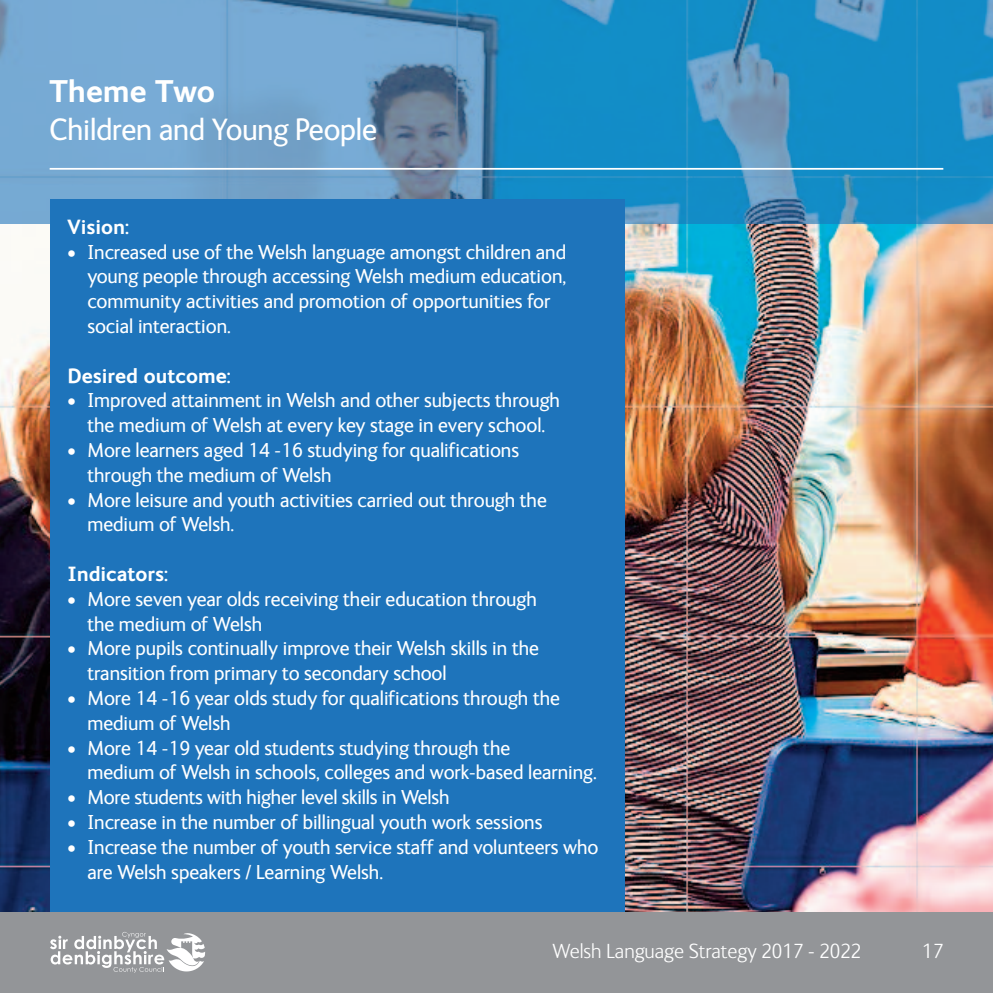
<style>
.page{position:relative;width:993px;height:993px;background:#fff}
.page>*{position:absolute;margin:0;border:0;box-sizing:border-box;transform-origin:0 0}
.t1{font:31.5px "FS Ingrid";letter-spacing:-.005em;color:#fff}
.t2{font:700 31.5px "FS Ingrid";letter-spacing:-.005em;color:#fff}
.t3{font:300 21px "FS Ingrid";color:#fff}
.t4{font:20.65px/24.8px "FS Ingrid";color:#fff}
.t5{font:700 20.65px "FS Ingrid";color:#fff}
</style>
<div class="page">
<img style="left:0;top:223px;width:992px;height:689px">
<div style="left:0;top:0;width:992px;height:223px;background:#1e74bb;opacity:.6"></div>
<hr style="left:50px;top:168px;width:893px;height:2px;background:#fff">
<div style="left:50px;top:198px;width:574px;height:714px;background:#1e74bb"></div>
<div style="left:0;top:912px;width:992px;height:80px;background:#939598"></div>
<svg style="left:50px;top:932px;width:155px;height:40px"></svg>
<h1 class="t2" style="left:50px;top:80px;width:167px">Theme Two</h1>
<h1 class="t1" style="left:50px;top:119px;width:329px">Children and Young People</h1>
<p class="t5" style="left:67px;top:219px;width:63px">Vision:</p>
<p class="t4" style="left:87px;top:241px;width:480px;text-indent:-20px">• Increased use of the Welsh language amongst children and young people through accessing Welsh medium education, community activities and promotion of opportunities for social interaction.</p>
<p class="t5" style="left:67px;top:368px;width:165px">Desired outcome:</p>
<p class="t4" style="left:67px;top:390px;width:494px;text-align:center">• Improved attainment in Welsh and other subjects through the medium of Welsh at every key stage in every school.</p>
<p class="t4" style="left:87px;top:439px;width:433px;text-indent:-20px">• More learners aged 14 -16 studying for qualifications through the medium of Welsh</p>
<p class="t4" style="left:87px;top:489px;width:461px;text-indent:-20px">• More leisure and youth activities carried out through the medium of Welsh.</p>
<p class="t5" style="left:67px;top:566px;width:102px">Indicators:</p>
<p class="t4" style="left:87px;top:588px;width:451px;text-indent:-20px">• More seven year olds receiving their education through the medium of Welsh</p>
<p class="t4" style="left:87px;top:638px;width:453px;text-indent:-20px">• More pupils continually improve their Welsh skills in the transition from primary to secondary school</p>
<p class="t4" style="left:87px;top:687px;width:474px;text-indent:-20px">• More 14 -16 year olds study for qualifications through the medium of Welsh</p>
<p class="t4" style="left:87px;top:737px;width:511px;text-indent:-20px">• More 14 -19 year old students studying through the<br>medium of Welsh in schools, colleges and work-based learning.</p>
<p class="t4" style="left:67px;top:786px;width:383px">• More students with higher level skills in Welsh</p>
<p class="t4" style="left:67px;top:811px;width:476px">• Increase in the number of billingual youth work sessions</p>
<p class="t4" style="left:87px;top:836px;width:512px;text-indent:-20px">• Increase the number of youth service staff and volunteers who are Welsh speakers / Learning Welsh.</p>
<p class="t3" style="left:552px;top:943px;width:310px">Welsh Language Strategy 2017 - 2022</p>
<p class="t3" style="left:922px;top:943px;width:22px">17</p>
</div>
